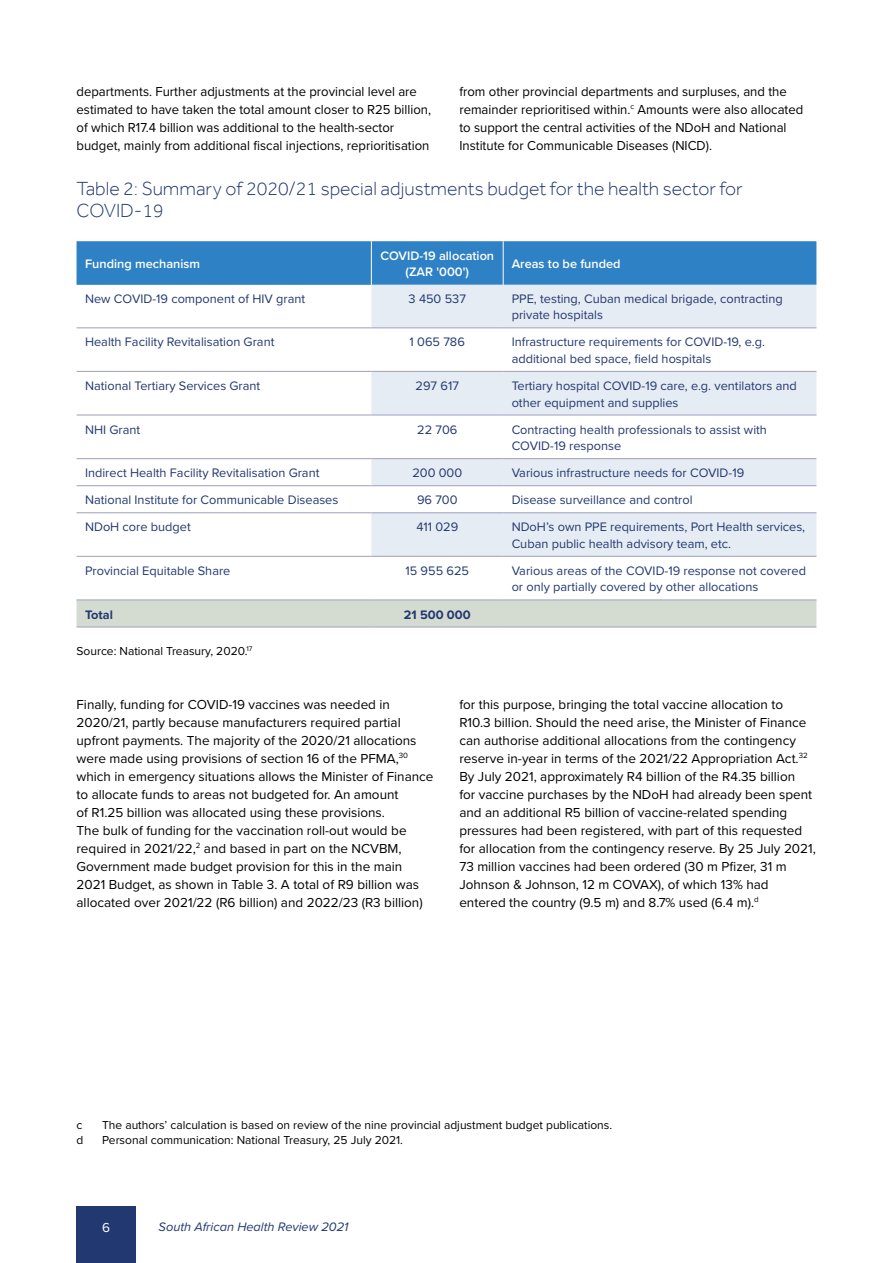
<style>
.page{position:relative;width:893px;height:1263px;background:#fff}
.page>*{position:absolute;margin:0;border:0;box-sizing:border-box;transform-origin:0 0}
.Table_Header{font:300 19.5px/22.5px "Effra";color:#223870}
.body{font:13.5px/18px "Proxima Nova";color:#000}
.t1{font:13.5px "Proxima Nova";color:#fff}
.Table_body_text{font:12.75px/16.5px "Proxima Nova";color:#223870}
.Table_line_1_white{font:600 12.75px/16.5px "Proxima Nova";color:#fff;text-align:center}
.t2{font:italic 12.75px "Proxima Nova";color:#223870}
.Table_body_text-2{font:700 12.75px "Proxima Nova";color:#223870}
.FOOTNOTE___SOURCE{font:12px "Proxima Nova";color:#000}
</style>
<div class="page">
<div style="left:77px;top:1206px;width:59px;height:57px;background:#223870"></div>
<div style="left:77px;top:241px;width:739px;height:44px;background:#2e81c4"></div>
<svg style="left:371px;top:285px;width:445px;height:271px;fill:#e5ecf3"></svg>
<div style="left:77px;top:600px;width:739px;height:26px;background:#d4dcd2"></div>
<hr style="left:371px;top:241px;width:1px;height:44px;background:#fff">
<hr style="left:503px;top:241px;width:1px;height:44px;background:#fff">
<hr style="left:77px;top:327px;width:294px;height:1px;background:#aaa9c2">
<hr style="left:371px;top:327px;width:132px;height:1px;background:#aaa9c2">
<hr style="left:503px;top:327px;width:313px;height:1px;background:#aaa9c2">
<hr style="left:77px;top:371px;width:294px;height:1px;background:#aaa9c2">
<hr style="left:371px;top:371px;width:132px;height:1px;background:#aaa9c2">
<hr style="left:503px;top:371px;width:313px;height:1px;background:#aaa9c2">
<hr style="left:77px;top:414px;width:294px;height:2px;background:#aaa9c2">
<hr style="left:371px;top:414px;width:132px;height:2px;background:#aaa9c2">
<hr style="left:503px;top:414px;width:313px;height:2px;background:#aaa9c2">
<hr style="left:77px;top:458px;width:294px;height:1px;background:#aaa9c2">
<hr style="left:371px;top:458px;width:132px;height:1px;background:#aaa9c2">
<hr style="left:503px;top:458px;width:313px;height:1px;background:#aaa9c2">
<hr style="left:77px;top:485px;width:294px;height:1px;background:#aaa9c2">
<hr style="left:371px;top:485px;width:132px;height:1px;background:#aaa9c2">
<hr style="left:503px;top:485px;width:313px;height:1px;background:#aaa9c2">
<hr style="left:77px;top:512px;width:294px;height:1px;background:#aaa9c2">
<hr style="left:371px;top:512px;width:132px;height:1px;background:#aaa9c2">
<hr style="left:503px;top:512px;width:313px;height:1px;background:#aaa9c2">
<hr style="left:77px;top:556px;width:294px;height:1px;background:#aaa9c2">
<hr style="left:371px;top:556px;width:132px;height:1px;background:#aaa9c2">
<hr style="left:503px;top:556px;width:313px;height:1px;background:#aaa9c2">
<hr style="left:77px;top:599px;width:294px;height:1px;background:#aaa9c2">
<hr style="left:371px;top:599px;width:132px;height:1px;background:#aaa9c2">
<hr style="left:503px;top:599px;width:313px;height:1px;background:#aaa9c2">
<hr style="left:77px;top:626px;width:294px;height:2px;background:#aaa9c2">
<hr style="left:371px;top:626px;width:132px;height:2px;background:#aaa9c2">
<hr style="left:503px;top:626px;width:313px;height:2px;background:#aaa9c2">
<p class="body" style="left:459px;top:82px;width:345px">from other provincial departments and surpluses, and the remainder reprioritised within.<sup>c</sup> Amounts were also allocated to support the central activities of the NDoH and National Institute for Communicable Diseases (NICD).</p>
<h3 class="Table_Header" style="left:77px;top:177px;width:668px">Table 2: Summary of 2020/21 special adjustments budget for the health sector for<br>COVID-19</h3>
<p class="body" style="left:77px;top:82px;width:356px">departments. Further adjustments at the provincial level are estimated to have taken the total amount closer to R25 billion, of which R17.4 billion was additional to the health-sector budget, mainly from additional fiscal injections, reprioritisation</p>
<h4 class="Table_line_1_white" style="left:85px;top:255px;width:117px">Funding mechanism</h4>
<h4 class="Table_line_1_white" style="left:380px;top:247px;width:115px">COVID-19 allocation (ZAR '000')</h4>
<h4 class="Table_line_1_white" style="left:512px;top:255px;width:110px">Areas to be funded</h4>
<p class="Table_body_text" style="left:85px;top:290px;width:222px">New COVID-19 component of HIV grant</p>
<p class="Table_body_text" style="left:409px;top:290px;width:59px">3 450 537</p>
<p class="Table_body_text" style="left:512px;top:290px;width:273px">PPE, testing, Cuban medical brigade, contracting private hospitals</p>
<p class="Table_body_text" style="left:85px;top:333px;width:191px">Health Facility Revitalisation Grant</p>
<p class="Table_body_text" style="left:410px;top:333px;width:57px">1 065 786</p>
<p class="Table_body_text" style="left:512px;top:333px;width:255px">Infrastructure requirements for COVID-19, e.g. additional bed space, field hospitals</p>
<p class="Table_body_text" style="left:85px;top:377px;width:177px">National Tertiary Services Grant</p>
<p class="Table_body_text" style="left:416px;top:377px;width:45px">297 617</p>
<p class="Table_body_text" style="left:512px;top:377px;width:287px">Tertiary hospital COVID-19 care, e.g. ventilators and other equipment and supplies</p>
<p class="Table_body_text" style="left:85px;top:420px;width:57px">NHI Grant</p>
<p class="Table_body_text" style="left:417px;top:420px;width:42px">22 706</p>
<p class="Table_body_text" style="left:512px;top:420px;width:257px">Contracting health professionals to assist with<br>COVID-19 response</p>
<p class="Table_body_text" style="left:85px;top:464px;width:236px">Indirect Health Facility Revitalisation Grant</p>
<p class="Table_body_text" style="left:412px;top:464px;width:51px">200 000</p>
<p class="Table_body_text" style="left:512px;top:464px;width:234px">Various infrastructure needs for COVID-19</p>
<p class="Table_body_text" style="left:85px;top:491px;width:255px">National Institute for Communicable Diseases</p>
<p class="Table_body_text" style="left:417px;top:491px;width:42px">96 700</p>
<p class="Table_body_text" style="left:512px;top:491px;width:182px">Disease surveillance and control</p>
<p class="Table_body_text" style="left:85px;top:518px;width:107px">NDoH core budget</p>
<p class="Table_body_text" style="left:416px;top:518px;width:43px">411 029</p>
<p class="Table_body_text" style="left:512px;top:518px;width:295px">NDoH’s own PPE requirements, Port Health services,<br>Cuban public health advisory team, etc.</p>
<p class="Table_body_text" style="left:85px;top:562px;width:147px">Provincial Equitable Share</p>
<p class="Table_body_text" style="left:405px;top:562px;width:65px">15 955 625</p>
<p class="Table_body_text" style="left:512px;top:562px;width:296px">Various areas of the COVID-19 response not covered or only partially covered by other allocations</p>
<p class="Table_body_text-2" style="left:85px;top:605px;width:29px">Total</p>
<p class="Table_body_text-2" style="left:404px;top:605px;width:68px">21 500 000</p>
<p class="FOOTNOTE___SOURCE" style="left:77px;top:642px;width:177px">Source: National Treasury, 2020.<sup>17</sup></p>
<p class="body" style="left:77px;top:694px;width:358px">Finally, funding for COVID-19 vaccines was needed in 2020/21, partly because manufacturers required partial upfront payments. The majority of the 2020/21 allocations were made using provisions of section 16 of the PFMA,<sup>30 </sup>which in emergency situations allows the Minister of Finance to allocate funds to areas not budgeted for. An amount<br>of R1.25 billion was allocated using these provisions.<br>The bulk of funding for the vaccination roll-out would be required in 2021/22,<sup>2</sup> and based in part on the NCVBM, Government made budget provision for this in the main 2021 Budget, as shown in Table 3. A total of R9 billion was allocated over 2021/22 (R6 billion) and 2022/23 (R3 billion)</p>
<p class="body" style="left:459px;top:694px;width:358px">for this purpose, bringing the total vaccine allocation to R10.3 billion. Should the need arise, the Minister of Finance can authorise additional allocations from the contingency reserve in-year in terms of the 2021/22 Appropriation Act.<sup>32<br></sup>By July 2021, approximately R4 billion of the R4.35 billion<br>for vaccine purchases by the NDoH had already been spent and an additional R5 billion of vaccine-related spending pressures had been registered, with part of this requested for allocation from the contingency reserve. By 25 July 2021, 73 million vaccines had been ordered (30 m Pfizer, 31 m Johnson &amp; Johnson, 12 m COVAX), of which 13% had entered the country (9.5 m) and 8.7% used (6.4 m).<sup>d</sup></p>
<p class="FOOTNOTE___SOURCE" style="left:77px;top:1116px;width:7px">c</p>
<p class="FOOTNOTE___SOURCE" style="left:102px;top:1116px;width:512px">The authors’ calculation is based on review of the nine provincial adjustment budget publications.</p>
<p class="FOOTNOTE___SOURCE" style="left:77px;top:1131px;width:8px">d</p>
<p class="FOOTNOTE___SOURCE" style="left:102px;top:1131px;width:302px">Personal communication: National Treasury, 25 July 2021.</p>
<p class="t1" style="left:102px;top:1217px;width:9px">6</p>
<p class="t2" style="left:159px;top:1218px;width:191px">South African Health Review 2021</p>
</div>
